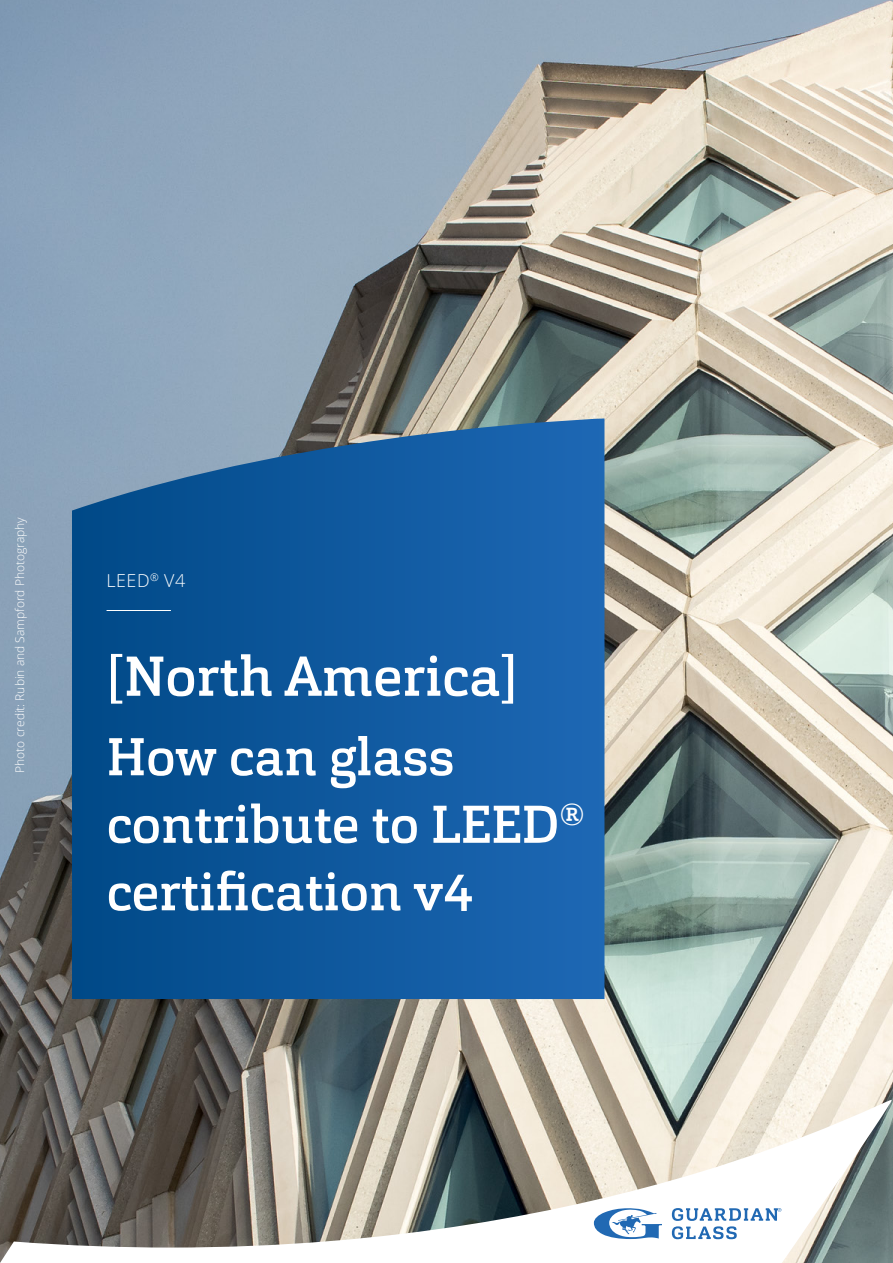
<style>
.page{position:relative;width:893px;height:1263px;background:#fff}
.page>*{position:absolute;margin:0;border:0;box-sizing:border-box;transform-origin:0 0}
.t1{font:500 55.5px "Cargan";color:#fff}
.t2{font:500 52.5px/67.5px "Cargan";color:#fff}
.t3{font:300 17.85px "Open Sans";letter-spacing:.03em;color:#fff}
.t4{font:300 12px "Open Sans";color:#fff}
</style>
<div class="page">
<img style="left:0;top:0;width:893px;height:1263px">
<svg style="left:0;top:1100px;width:892px;height:163px"></svg>
<svg style="left:594px;top:1208px;width:68px;height:31px"></svg>
<svg style="left:672px;top:1208px;width:109px;height:31px"></svg>
<svg style="left:72px;top:418px;width:532px;height:581px;background:#165c9e"></svg>
<hr style="left:107px;top:610px;width:64px;height:1px;background:#fff">
<p class="t4" style="left:12px;top:773px;width:257px;rotate:-90deg">Photo credit: Rubin and Sampford Photography</p>
<p class="t3" style="left:107px;top:568px;width:80px">LEED<sup>®</sup> V4</p>
<p class="t1" style="left:107px;top:641px;width:412px">[North America]</p>
<p class="t2" style="left:107px;top:723px;width:480px">How can glass contribute to LEED<sup>® </sup>certification v4</p>
</div>
